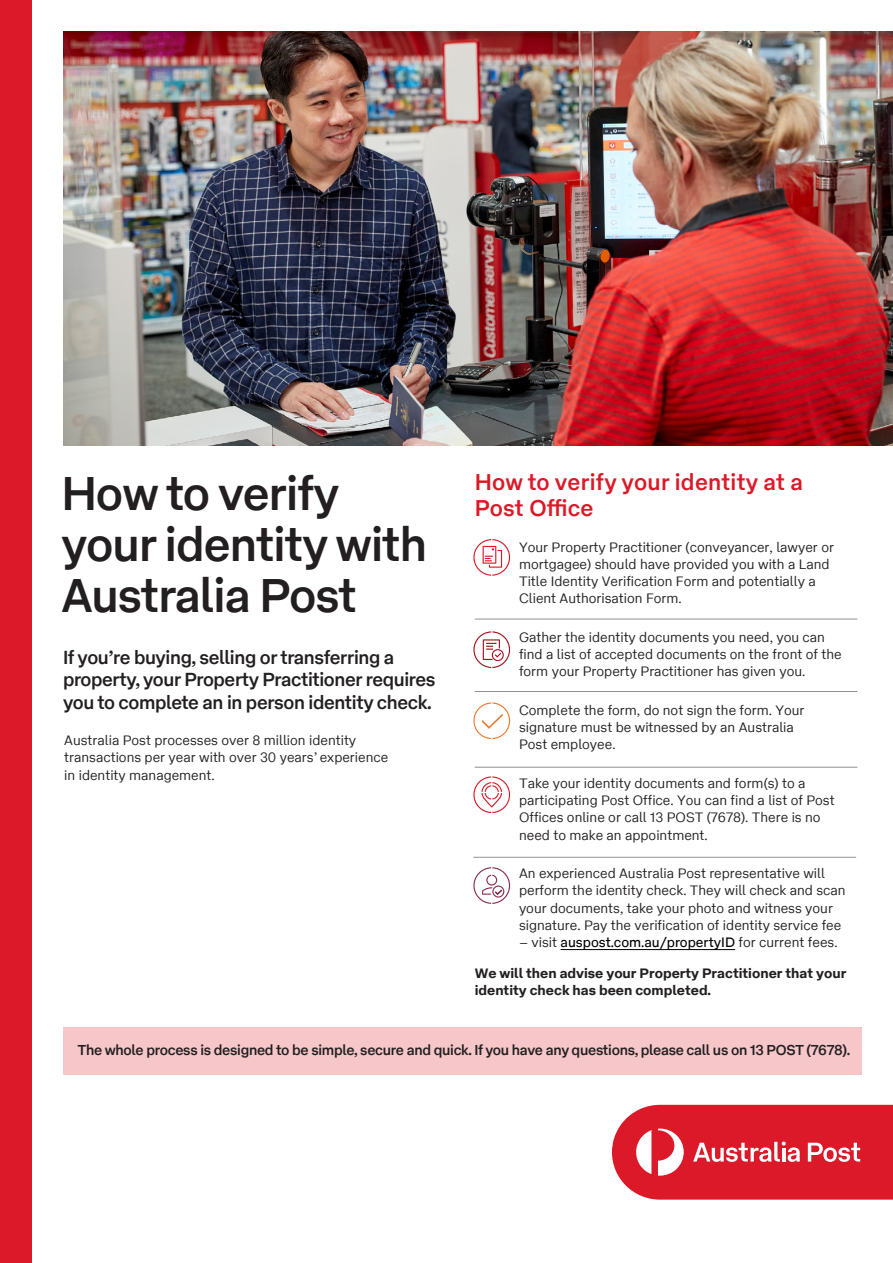
<style>
.page{position:relative;width:893px;height:1263px;background:#fff}
.page>*{position:absolute;margin:0;border:0;box-sizing:border-box;transform-origin:0 0}
.t1{font:500 46.95px/51.2px "AP Type Pro Text";letter-spacing:-.02em;color:#231f20}
.t2{font:500 22.65px/26px "AP Type Pro Text";letter-spacing:.01em;color:#dc1928}
.t3{font:500 18.75px/22.4px "AP Type Pro Text";letter-spacing:-.02em;color:#231f20}
.t4{font:500 14.25px "AP Type Pro Text";letter-spacing:-.02em;color:#231f20}
.t5{font:300 13.5px/17.2px "AP Type Pro Text";color:#231f20}
.t6{font:700 13.5px/17.2px "AP Type Pro Text";color:#231f20}
.t7{font:13.5px "AP Type Pro Text";color:#000}
.s1{font-weight:300;color:#231f20}
</style>
<div class="page">
<img style="left:64px;top:32px;width:829px;height:413px">
<div style="left:0;top:0;width:32px;height:1263px;background:#dc1928"></div>
<svg style="left:612px;top:1105px;width:281px;height:94px;background:#e03542"></svg>
<div style="left:63px;top:1027px;width:798px;height:48px;background:#f6c6c9"></div>
<svg style="left:473px;top:776px;width:37px;height:37px"></svg>
<hr style="left:473px;top:857px;width:383px;height:1px;background:#909095">
<svg style="left:473px;top:867px;width:37px;height:37px"></svg>
<hr style="left:475px;top:767px;width:382px;height:1px;background:#909095">
<svg style="left:473px;top:702px;width:37px;height:37px"></svg>
<hr style="left:475px;top:619px;width:382px;height:1px;background:#909095">
<hr style="left:475px;top:691px;width:382px;height:1px;background:#909095">
<svg style="left:473px;top:539px;width:37px;height:37px"></svg>
<svg style="left:473px;top:631px;width:37px;height:37px"></svg>
<hr style="left:561px;top:949px;width:174px;height:1px;background:#000">
<h1 class="t1" style="left:62px;top:463px;width:367px">How to verify your identity with<br>Australia Post</h1>
<h3 class="t3" style="left:63px;top:644px;width:374px">If you’re buying, selling or transferring a property, your Property Practitioner requires you to complete an in person identity check.</h3>
<p class="t5" style="left:64px;top:730px;width:326px">Australia Post processes over 8 million identity transactions per year with over 30 years’ experience in identity management.</p>
<h2 class="t2" style="left:475px;top:467px;width:330px">How to verify your identity at a<br>Post Office</h2>
<p class="t5" style="left:519px;top:537px;width:316px">Your Property Practitioner (conveyancer, lawyer or mortgagee) should have provided you with a Land Title Identity Verification Form and potentially a Client Authorisation Form.</p>
<p class="t5" style="left:519px;top:627px;width:324px">Gather the identity documents you need, you can find a list of accepted documents on the front of the form your Property Practitioner has given you.</p>
<p class="t5" style="left:519px;top:700px;width:287px">Complete the form, do not sign the form. Your signature must be witnessed by an Australia<br>Post employee.</p>
<p class="t5" style="left:519px;top:773px;width:317px">Take your identity documents and form(s) to a participating Post Office. You can find a list of Post Offices online or call 13 POST (7678). There is no need to make an appointment.</p>
<p class="t5" style="left:519px;top:863px;width:328px">An experienced Australia Post representative will perform the identity check. They will check and scan your documents, take your photo and witness your signature. Pay the verification of identity service fee</p>
<p class="t7" style="left:519px;top:931px;width:320px"><span class="s1">– visit</span> auspost.com.au/propertyID <span class="s1">for current fees.</span></p>
<p class="t6" style="left:475px;top:963px;width:373px">We will then advise your Property Practitioner that your identity check has been completed.</p>
<p class="t4" style="left:77px;top:1038px;width:774px">The whole process is designed to be simple, secure and quick. If you have any questions, please call us on 13 POST (7678).</p>
</div>
